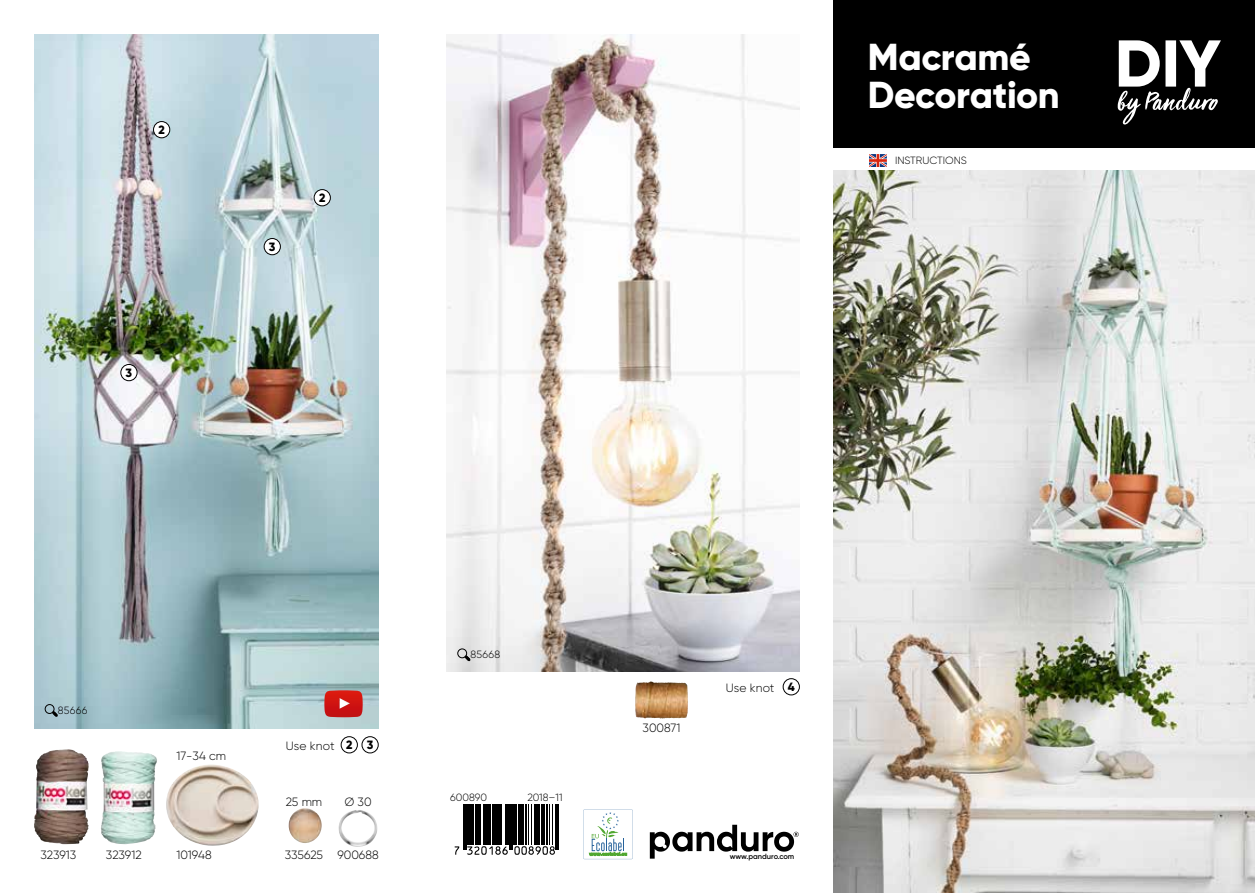
<style>
.page{position:relative;width:1255px;height:893px;background:#fff}
.page>*{position:absolute;margin:0;border:0;box-sizing:border-box;transform-origin:0 0}
.t1{font:800 37.5px/37.5px "Gilroy";letter-spacing:-.01em;color:#fff}
.t2{font:300 12px "Gilroy";color:#000}
.t3{font:800 12px "Gilroy";color:#000}
.t4{font:300 10.5px "Gilroy";color:#000}
.t5{font:600 7.5px "Gilroy";color:#000}
</style>
<div class="page">
<img style="left:34px;top:34px;width:344px;height:694px">
<img style="left:833px;top:170px;width:421px;height:723px">
<div style="left:833px;top:0;width:421px;height:149px;background:#000"></div>
<svg style="left:459px;top:804px;width:100px;height:50px;fill:#000"></svg>
<svg style="left:454px;top:846px;width:5px;height:9px"></svg>
<hr style="left:463px;top:804px;width:1px;height:46px;background:#000">
<hr style="left:465px;top:804px;width:1px;height:46px;background:#000">
<hr style="left:467px;top:804px;width:4px;height:41px;background:#000">
<hr style="left:472px;top:804px;width:1px;height:41px;background:#000">
<hr style="left:475px;top:804px;width:2px;height:41px;background:#000">
<hr style="left:478px;top:804px;width:2px;height:41px;background:#000">
<hr style="left:483px;top:804px;width:2px;height:41px;background:#000">
<hr style="left:486px;top:804px;width:1px;height:41px;background:#000">
<hr style="left:488px;top:804px;width:2px;height:41px;background:#000">
<hr style="left:492px;top:804px;width:2px;height:41px;background:#000">
<hr style="left:495px;top:804px;width:2px;height:41px;background:#000">
<hr style="left:498px;top:804px;width:3px;height:41px;background:#000">
<svg style="left:467px;top:846px;width:40px;height:9px"></svg>
<hr style="left:505px;top:804px;width:1px;height:41px;background:#000">
<hr style="left:507px;top:804px;width:1px;height:41px;background:#000">
<hr style="left:509px;top:804px;width:1px;height:46px;background:#000">
<hr style="left:511px;top:804px;width:1px;height:46px;background:#000">
<hr style="left:513px;top:804px;width:3px;height:41px;background:#000">
<hr style="left:518px;top:804px;width:1px;height:41px;background:#000">
<hr style="left:520px;top:804px;width:3px;height:41px;background:#000">
<hr style="left:525px;top:804px;width:1px;height:41px;background:#000">
<hr style="left:527px;top:804px;width:1px;height:41px;background:#000">
<hr style="left:530px;top:804px;width:1px;height:41px;background:#000">
<hr style="left:534px;top:804px;width:3px;height:41px;background:#000">
<hr style="left:538px;top:804px;width:1px;height:41px;background:#000">
<hr style="left:541px;top:804px;width:3px;height:41px;background:#000">
<hr style="left:546px;top:804px;width:1px;height:41px;background:#000">
<svg style="left:514px;top:846px;width:41px;height:9px"></svg>
<hr style="left:548px;top:804px;width:1px;height:41px;background:#000">
<hr style="left:551px;top:804px;width:1px;height:41px;background:#000">
<hr style="left:555px;top:804px;width:1px;height:46px;background:#000">
<hr style="left:557px;top:804px;width:1px;height:46px;background:#000">
<svg style="left:1117px;top:40px;width:103px;height:84px"></svg>
<svg style="left:649px;top:825px;width:149px;height:34px"></svg>
<svg style="left:581px;top:807px;width:54px;height:54px"></svg>
<svg style="left:583px;top:809px;width:50px;height:50px"></svg>
<img style="left:446px;top:34px;width:353px;height:638px">
<img style="left:635px;top:681px;width:53px;height:38px">
<div style="left:782px;top:678px;width:17px;height:17px;border:1px solid #000;border-radius:50%"></div>
<div style="left:457px;top:648px;width:10px;height:10px;border:1px solid #000;border-radius:50%"></div>
<svg style="left:461px;top:652px;width:12px;height:12px"></svg>
<img style="left:166px;top:764px;width:93px;height:82px">
<img style="left:34px;top:749px;width:34px;height:87px">
<img style="left:101px;top:751px;width:48px;height:93px">
<img style="left:288px;top:808px;width:34px;height:35px">
<img style="left:338px;top:810px;width:40px;height:37px">
<svg style="left:324px;top:690px;width:38px;height:27px"></svg>
<div style="left:121px;top:364px;width:16px;height:17px;background:#fff;border-radius:50%"></div>
<div style="left:120px;top:364px;width:17px;height:17px;border:1px solid #000;border-radius:50%"></div>
<div style="left:264px;top:238px;width:16px;height:17px;background:#fff;border-radius:50%"></div>
<div style="left:264px;top:238px;width:17px;height:17px;border:1px solid #000;border-radius:50%"></div>
<div style="left:314px;top:190px;width:16px;height:16px;background:#fff;border-radius:50%"></div>
<div style="left:314px;top:189px;width:17px;height:17px;border:1px solid #000;border-radius:50%"></div>
<div style="left:153px;top:122px;width:17px;height:16px;background:#fff;border-radius:50%"></div>
<div style="left:153px;top:121px;width:17px;height:17px;border:1px solid #000;border-radius:50%"></div>
<div style="left:361px;top:736px;width:17px;height:17px;border:1px solid #000;border-radius:50%"></div>
<div style="left:341px;top:736px;width:17px;height:17px;border:1px solid #000;border-radius:50%"></div>
<div style="left:45px;top:704px;width:9px;height:10px;border:1px solid #000;border-radius:50%"></div>
<svg style="left:49px;top:708px;width:11px;height:11px"></svg>
<div style="left:867px;top:153px;width:21px;height:15px;background:#fff;border:1px solid #fff"></div>
<svg style="left:869px;top:154px;width:17px;height:13px"></svg>
<p class="t3" style="left:158px;top:122px;width:8px">2</p>
<p class="t3" style="left:126px;top:365px;width:8px">3</p>
<p class="t3" style="left:269px;top:239px;width:8px">3</p>
<p class="t3" style="left:319px;top:190px;width:8px">2</p>
<h1 class="t1" style="left:867px;top:38px;width:193px">Macramé<br>Decoration</h1>
<p class="t4" style="left:895px;top:154px;width:73px">INSTRUCTIONS</p>
<p class="t4" style="left:58px;top:703px;width:31px">85666</p>
<p class="t2" style="left:177px;top:748px;width:51px">17-34 cm</p>
<p class="t2" style="left:286px;top:738px;width:50px">Use knot</p>
<p class="t3" style="left:346px;top:737px;width:29px">2 3</p>
<p class="t2" style="left:286px;top:794px;width:38px">25 mm</p>
<p class="t2" style="left:344px;top:794px;width:29px">Ø 30</p>
<p class="t2" style="left:40px;top:847px;width:37px">323913</p>
<p class="t2" style="left:106px;top:847px;width:37px">323912</p>
<p class="t2" style="left:177px;top:847px;width:37px">101948</p>
<p class="t2" style="left:285px;top:847px;width:95px">335625 900688</p>
<p class="t4" style="left:470px;top:648px;width:31px">85668</p>
<p class="t4" style="left:450px;top:791px;width:38px">600890</p>
<p class="t4" style="left:527px;top:791px;width:37px">2018–11</p>
<p class="t2" style="left:642px;top:721px;width:39px">300871</p>
<p class="t2" style="left:725px;top:680px;width:50px">Use knot</p>
<p class="t3" style="left:787px;top:679px;width:8px">4</p>
<p class="t5" style="left:729px;top:851px;width:66px">www.panduro.com</p>
</div>
